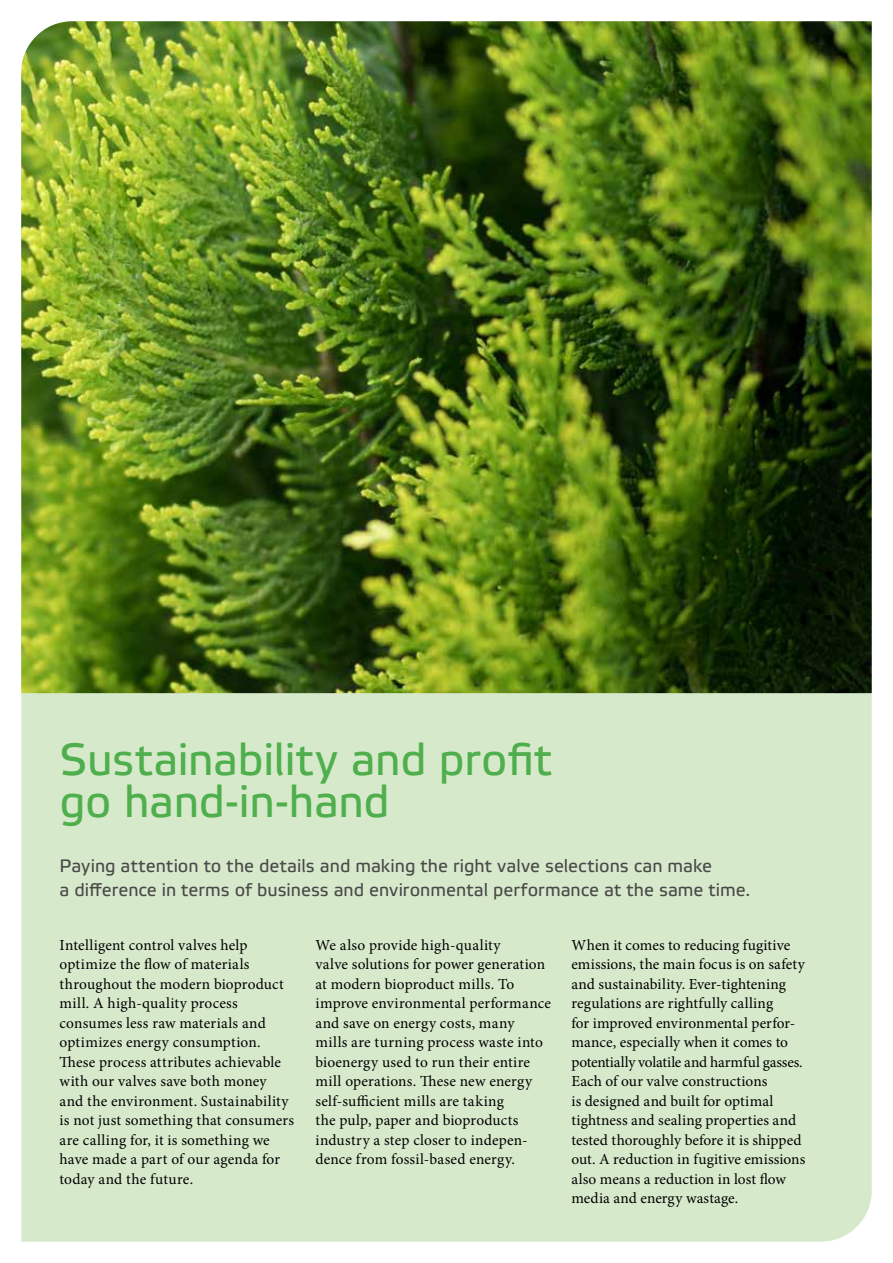
<style>
.page{position:relative;width:893px;height:1263px;background:#fff}
.page>*{position:absolute;margin:0;border:0;box-sizing:border-box;transform-origin:0 0}
.t1{font:45px/42px "Etelka Text Pro";letter-spacing:-.01em;color:#4faf4d}
.t2{font:18px/24px "Etelka Text Pro";color:#4a4a49}
.t3{font:15.3px/19.5px "Minion Pro";letter-spacing:.01em;color:#000}
</style>
<div class="page">
<div style="left:21px;top:693px;width:851px;height:549px;background:#d7e9cb"></div>
<img style="left:21px;top:21px;width:851px;height:672px">
<h1 class="t1" style="left:60px;top:741px;width:494px">Sustainability and profit go hand-in-hand</h1>
<p class="t2" style="left:60px;top:855px;width:692px">Paying attention to the details and making the right valve selections can make<br>a difference in terms of business and environmental performance at the same time.</p>
<p class="t3" style="left:60px;top:935px;width:236px">Intelligent control valves help optimize the flow of materials throughout the modern bioproduct mill. A high-quality process consumes less raw materials and optimizes energy consumption.<br>These process attributes achievable with our valves save both money and the environment. Sustainability is not just something that consumers are calling for, it is something we have made a part of our agenda for today and the future.</p>
<p class="t3" style="left:315px;top:935px;width:237px">We also provide high-quality<br>valve solutions for power generation at modern bioproduct mills. To improve environmental performance and save on energy costs, many<br>mills are turning process waste into bioenergy used to run their entire mill operations. These new energy self-sufficient mills are taking<br>the pulp, paper and bioproducts industry a step closer to indepen&shy;dence from fossil-based energy.</p>
<p class="t3" style="left:571px;top:935px;width:235px">When it comes to reducing fugitive emissions, the main focus is on safety and sustainability. Ever-tightening regulations are rightfully calling<br>for improved environmental perfor&shy;mance, especially when it comes to potentially volatile and harmful gasses.<br>Each of our valve constructions<br>is designed and built for optimal tightness and sealing properties and tested thoroughly before it is shipped out. A reduction in fugitive emissions also means a reduction in lost flow media and energy wastage.</p>
</div>
